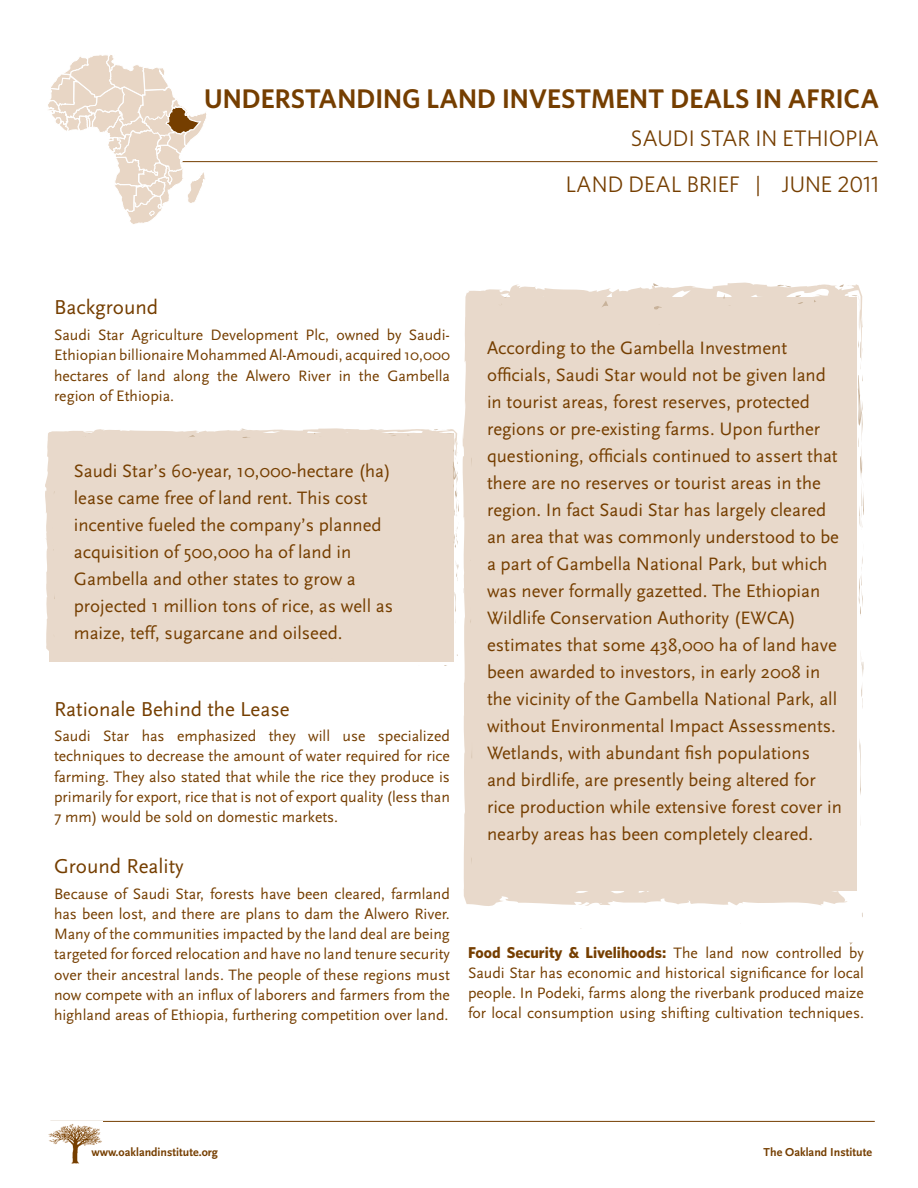
<style>
.page{position:relative;width:918px;height:1188px;background:#fff}
.page>*{position:absolute;margin:0;border:0;box-sizing:border-box;transform-origin:0 0}
.t1{font:600 27px "Whitney";color:#753e00}
.t2{font:22.5px "Whitney";color:#753e00}
.sub_sub_titles{font:21px "Scala Sans";color:#753e00}
.pullquote{font:18.75px/27px "Scala Sans";color:#753e00}
.Scala_body{font:15.75px/20.2px "Scala Sans";color:#753e00;text-align:justify}
.Page_Number{font:700 12px "Scala Sans";color:#753e00}
.s1{font-family:"Whitney";font-weight:700}
</style>
<div class="page">
<hr style="left:50px;top:1121px;width:825px;height:1px;background:#753e00">
<img style="left:48px;top:1124px;width:54px;height:40px">
<div style="left:49px;top:434px;width:404px;height:228px;background:#e8d9cb"></div>
<svg style="left:45px;top:428px;width:411px;height:226px"></svg>
<svg style="left:82px;top:433px;width:9px;height:4px"></svg>
<svg style="left:429px;top:429px;width:30px;height:120px"></svg>
<svg style="left:369px;top:429px;width:30px;height:7px"></svg>
<svg style="left:314px;top:432px;width:8px;height:5px"></svg>
<svg style="left:241px;top:436px;width:11px;height:2px"></svg>
<svg style="left:454px;top:560px;width:5px;height:53px"></svg>
<div style="left:462px;top:282px;width:401px;height:624px;background:#e8d9cb"></div>
<svg style="left:471px;top:853px;width:1px;height:12px"></svg>
<svg style="left:858px;top:340px;width:6px;height:190px"></svg>
<svg style="left:834px;top:283px;width:26px;height:24px"></svg>
<svg style="left:858px;top:314px;width:5px;height:15px"></svg>
<svg style="left:794px;top:295px;width:12px;height:9px"></svg>
<svg style="left:653px;top:306px;width:10px;height:4px"></svg>
<svg style="left:471px;top:741px;width:1px;height:19px"></svg>
<hr style="left:126px;top:161px;width:752px;height:1px;background:#753e00">
<svg style="left:48px;top:55px;width:160px;height:169px"></svg>
<p class="t1" style="left:204px;top:82px;width:677px">UNDERSTANDING LAND INVESTMENT DEALS IN AFRICA</p>
<p class="t2" style="left:631px;top:125px;width:250px">SAUDI STAR IN ETHIOPIA</p>
<p class="t2" style="left:566px;top:171px;width:315px">LAND DEAL BRIEF | JUNE 2011</p>
<p class="sub_sub_titles" style="left:54px;top:296px;width:106px">Background</p>
<p class="Scala_body" style="left:54px;top:325px;width:398px">Saudi Star Agriculture Development Plc, owned by Saudi-Ethiopian billionaire Mohammed Al-Amoudi, acquired 10,000 hectares of land along the Alwero River in the Gambella region of Ethiopia.</p>
<p class="pullquote" style="left:74px;top:457px;width:321px">Saudi Star’s 60-year, 10,000-hectare (ha) lease came free of land rent. This cost incentive fueled the company’s planned acquisition of 500,000 ha of land in Gambella and other states to grow a projected 1 million tons of rice, as well as maize, teff, sugarcane and oilseed.</p>
<p class="sub_sub_titles" style="left:54px;top:697px;width:237px">Rationale Behind the Lease</p>
<p class="Scala_body" style="left:54px;top:726px;width:398px">Saudi Star has emphasized they will use specialized techniques to decrease the amount of water required for rice farming. They also stated that while the rice they produce is primarily for export, rice that is not of export quality (less than 7 mm) would be sold on domestic markets.</p>
<p class="sub_sub_titles" style="left:54px;top:855px;width:131px">Ground Reality</p>
<p class="Scala_body" style="left:54px;top:884px;width:398px">Because of Saudi Star, forests have been cleared, farmland has been lost, and there are plans to dam the Alwero River.<br>Many of the communities impacted by the land deal are being targeted for forced relocation and have no land tenure security over their ancestral lands. The people of these regions must now compete with an influx of laborers and farmers from the highland areas of Ethiopia, furthering competition over land.</p>
<p class="pullquote" style="left:487px;top:335px;width:356px">According to the Gambella Investment officials, Saudi Star would not be given land in tourist areas, forest reserves, protected regions or pre-existing farms. Upon further questioning, officials continued to assert that there are no reserves or tourist areas in the region. In fact Saudi Star has largely cleared an area that was commonly understood to be a part of Gambella National Park, but which was never formally gazetted. The Ethiopian Wildlife Conservation Authority (EWCA) estimates that some 438,000 ha of land have been awarded to investors, in early 2008 in the vicinity of the Gambella National Park, all without Environmental Impact Assessments.<br>Wetlands, with abundant fish populations and birdlife, are presently being altered for rice production while extensive forest cover in nearby areas has been completely cleared.</p>
<p class="Scala_body" style="left:468px;top:943px;width:398px"><span class="s1">Food Security &amp; Livelihoods:</span> The land now controlled by Saudi Star has economic and historical significance for local people. In Podeki, farms along the riverbank produced maize for local consumption using shifting cultivation techniques.</p>
<p class="Page_Number" style="left:91px;top:1146px;width:128px">www.oaklandinstitute.org</p>
<p class="Page_Number" style="left:764px;top:1146px;width:110px">The Oakland Institute</p>
</div>
